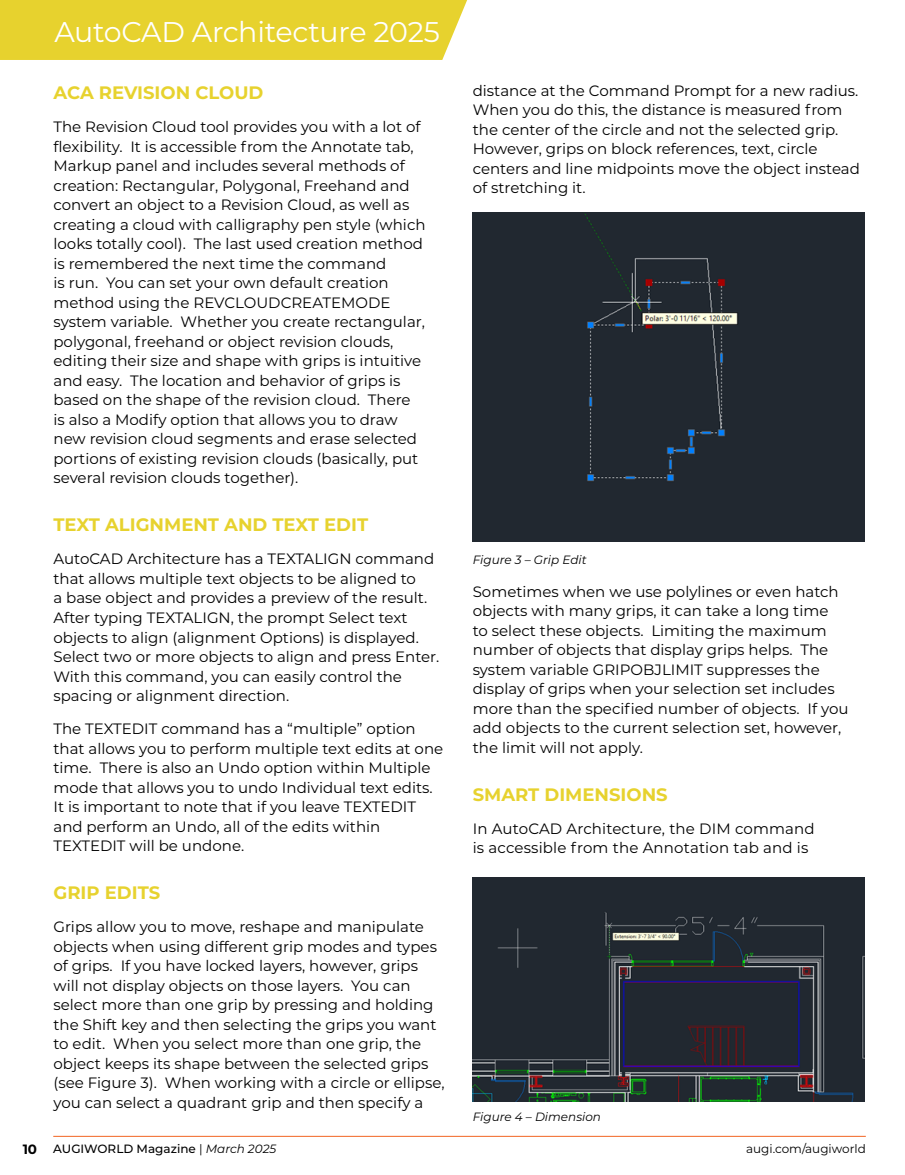
<style>
.page{position:relative;width:905px;height:1175px;background:#fff}
.page>*{position:absolute;margin:0;border:0;box-sizing:border-box;transform-origin:0 0}
.t1{font:28.5px "Montserrat";letter-spacing:-.01em;color:#fff}
.t2{font:700 18px "Montserrat";color:#e7d22e}
.t3{font:15px/19.5px "Montserrat";color:#000}
.t4{font:italic 12px "Montserrat";color:#000}
.t5{font:500 12px "Montserrat";color:#000}
.t6{font:12px "Montserrat";color:#000}
.s1{font-weight:700;font-size:13.5px}
.s2{font-weight:400}
.s3{font-weight:400;font-style:italic}
</style>
<div class="page">
<hr style="left:53px;top:1136px;width:812px;height:1px;background:#f26522">
<div style="left:0;top:0;width:467px;height:60px;background:#e7d22e"></div>
<div style="left:472px;top:213px;width:392px;height:328px;background:#212830"></div>
<img style="left:472px;top:877px;width:392px;height:224px">
<h1 class="t1" style="left:54px;top:12px;width:387px">AutoCAD Architecture 2025</h1>
<p class="t2" style="left:53px;top:80px;width:211px">ACA REVISION CLOUD</p>
<p class="t3" style="left:53px;top:117px;width:373px">The Revision Cloud tool provides you with a lot of flexibility. It is accessible from the Annotate tab, Markup panel and includes several methods of creation: Rectangular, Polygonal, Freehand and convert an object to a Revision Cloud, as well as creating a cloud with calligraphy pen style (which looks totally cool). The last used creation method is remembered the next time the command<br>is run. You can set your own default creation method using the REVCLOUDCREATEMODE system variable. Whether you create rectangular, polygonal, freehand or object revision clouds, editing their size and shape with grips is intuitive and easy. The location and behavior of grips is based on the shape of the revision cloud. There is also a Modify option that allows you to draw new revision cloud segments and erase selected portions of existing revision clouds (basically, put several revision clouds together).</p>
<p class="t2" style="left:53px;top:512px;width:316px">TEXT ALIGNMENT AND TEXT EDIT</p>
<p class="t3" style="left:53px;top:549px;width:387px">AutoCAD Architecture has a TEXTALIGN command that allows multiple text objects to be aligned to<br>a base object and provides a preview of the result.<br>After typing TEXTALIGN, the prompt Select text objects to align (alignment Options) is displayed.<br>Select two or more objects to align and press Enter.<br>With this command, you can easily control the spacing or alignment direction.</p>
<p class="t3" style="left:53px;top:718px;width:391px">The TEXTEDIT command has a “multiple” option that allows you to perform multiple text edits at one time. There is also an Undo option within Multiple mode that allows you to undo Individual text edits.<br>It is important to note that if you leave TEXTEDIT and perform an Undo, all of the edits within TEXTEDIT will be undone.</p>
<p class="t2" style="left:53px;top:879px;width:108px">GRIP EDITS</p>
<p class="t3" style="left:53px;top:916px;width:393px">Grips allow you to move, reshape and manipulate objects when using different grip modes and types of grips. If you have locked layers, however, grips will not display objects on those layers. You can select more than one grip by pressing and holding the Shift key and then selecting the grips you want to edit. When you select more than one grip, the object keeps its shape between the selected grips (see Figure 3). When working with a circle or ellipse, you can select a quadrant grip and then specify a</p>
<p class="t3" style="left:472px;top:80px;width:389px">distance at the Command Prompt for a new radius.<br>When you do this, the distance is measured from the center of the circle and not the selected grip.<br>However, grips on block references, text, circle centers and line midpoints move the object instead of stretching it.</p>
<p class="t4" style="left:472px;top:551px;width:115px">Figure 3 – Grip Edit</p>
<p class="t3" style="left:472px;top:581px;width:377px">Sometimes when we use polylines or even hatch objects with many grips, it can take a long time<br>to select these objects. Limiting the maximum number of objects that display grips helps. The system variable GRIPOBJLIMIT suppresses the display of grips when your selection set includes more than the specified number of objects. If you add objects to the current selection set, however, the limit will not apply.</p>
<p class="t2" style="left:472px;top:781px;width:196px">SMART DIMENSIONS</p>
<p class="t3" style="left:472px;top:818px;width:343px">In AutoCAD Architecture, the DIM command is accessible from the Annotation tab and is</p>
<p class="t4" style="left:472px;top:1108px;width:130px">Figure 4 – Dimension</p>
<p class="t5" style="left:23px;top:1140px;width:255px"><span class="s1">10</span> AUGIWORLD Magazine <span class="s2">|</span> <span class="s3">March 2025</span></p>
<p class="t6" style="left:746px;top:1140px;width:121px">augi.com/augiworld</p>
</div>
